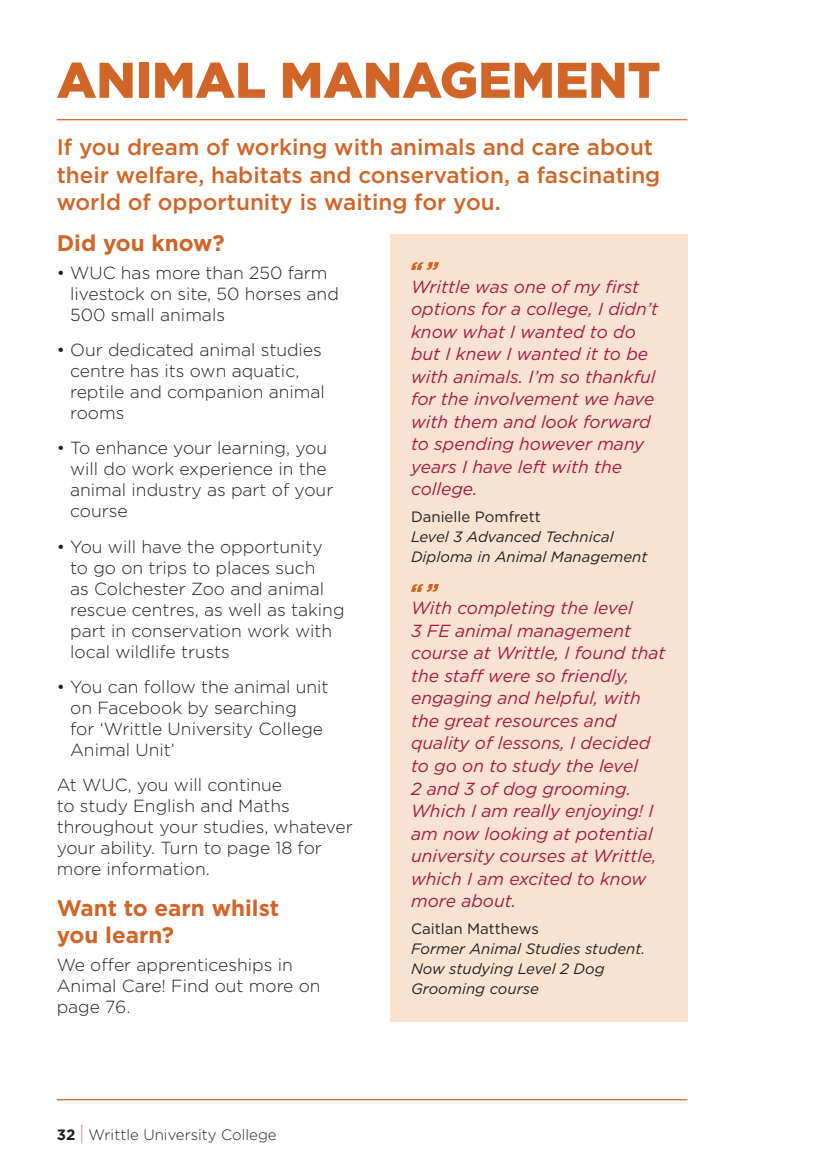
<style>
.page{position:relative;width:815px;height:1170px;background:#fff}
.page>*{position:absolute;margin:0;border:0;box-sizing:border-box;transform-origin:0 0}
.Heading{font:900 50px "Gotham HTF";color:#d16527}
.Stand_first{font:500 22.5px/27px "Gotham HTF";color:#d16527}
.Sub_Heading{font:700 22.5px/27px "Gotham HTF";color:#d16527}
.Body_text{font:300 17.5px/21px "Gotham HTF";color:#231f20}
.Body___space{font:italic 17.5px/22.5px "Gotham HTF";color:#a81a3f}
.Body___space-2{font:italic 15px/20px "Gotham HTF";color:#231f20}
.Body___space-3{font:300 15px "Gotham HTF";color:#231f20}
.s1{font-style:normal}
.s2{font-weight:700}
.s3{font-size:20.25px;color:#d16527}
</style>
<div class="page">
<hr style="left:57px;top:1098px;width:630px;height:2px;background:#d16527">
<hr style="left:57px;top:119px;width:630px;height:1px;background:#d16527">
<div style="left:390px;top:235px;width:297px;height:786px;background:#f8e3d2"></div>
<svg style="left:411px;top:262px;width:28px;height:8px"></svg>
<svg style="left:411px;top:584px;width:28px;height:8px"></svg>
<p class="Heading" style="left:57px;top:51px;width:605px">ANIMAL MANAGEMENT</p>
<p class="Stand_first" style="left:57px;top:133px;width:605px">If you dream of working with animals and care about their welfare, habitats and conservation, a fascinating world of opportunity is waiting for you.</p>
<p class="Sub_Heading" style="left:57px;top:229px;width:169px">Did you know?</p>
<p class="Body_text" style="left:70px;top:262px;width:270px;text-indent:-13px">• WUC has more than 250 farm livestock on site, 50 horses and<br>500 small animals</p>
<p class="Body_text" style="left:70px;top:339px;width:256px;text-indent:-13px">• Our dedicated animal studies centre has its own aquatic, reptile and companion animal rooms</p>
<p class="Body_text" style="left:70px;top:437px;width:265px;text-indent:-13px">• To enhance your learning, you will do work experience in the animal industry as part of your course</p>
<p class="Body_text" style="left:70px;top:535px;width:276px;text-indent:-13px">• You will have the opportunity to go on trips to places such<br>as Colchester Zoo and animal rescue centres, as well as taking part in conservation work with local wildlife trusts</p>
<p class="Body_text" style="left:70px;top:675px;width:260px;text-indent:-13px">• You can follow the animal unit on Facebook by searching<br>for ‘Writtle University College<br>Animal Unit’</p>
<p class="Body_text" style="left:57px;top:774px;width:298px">At WUC, you will continue<br>to study English and Maths throughout your studies, whatever your ability. Turn to page 18 for more information.</p>
<p class="Sub_Heading" style="left:57px;top:894px;width:224px">Want to earn whilst you learn?</p>
<p class="Body_text" style="left:57px;top:954px;width:265px">We offer apprenticeships in<br>Animal Care! Find out more on page 76.</p>
<p class="Body___space" style="left:411px;top:275px;width:249px">Writtle was one of my first options for a college, I didn’t know what I wanted to do but I knew I wanted it to be with animals. I’m so thankful for the involvement we have with them and look forward to spending however many years I have left with the college.</p>
<p class="Body___space-2" style="left:411px;top:507px;width:238px"><span class="s1">Danielle Pomfrett<br></span>Level 3 Advanced Technical<br>Diploma in Animal Management</p>
<p class="Body___space" style="left:411px;top:597px;width:256px">With completing the level<br>3 FE animal management course at Writtle, I found that the staff were so friendly, engaging and helpful, with the great resources and quality of lessons, I decided to go on to study the level<br>2 and 3 of dog grooming.<br>Which I am really enjoying! I am now looking at potential university courses at Writtle, which I am excited to know more about.</p>
<p class="Body___space-2" style="left:411px;top:918px;width:236px"><span class="s1">Caitlan Matthews<br></span>Former Animal Studies student.<br>Now studying Level 2 Dog<br>Grooming course</p>
<p class="Body___space-3" style="left:57px;top:1126px;width:221px"><span class="s2">32</span> <span class="s3">|</span> Writtle University College</p>
</div>
